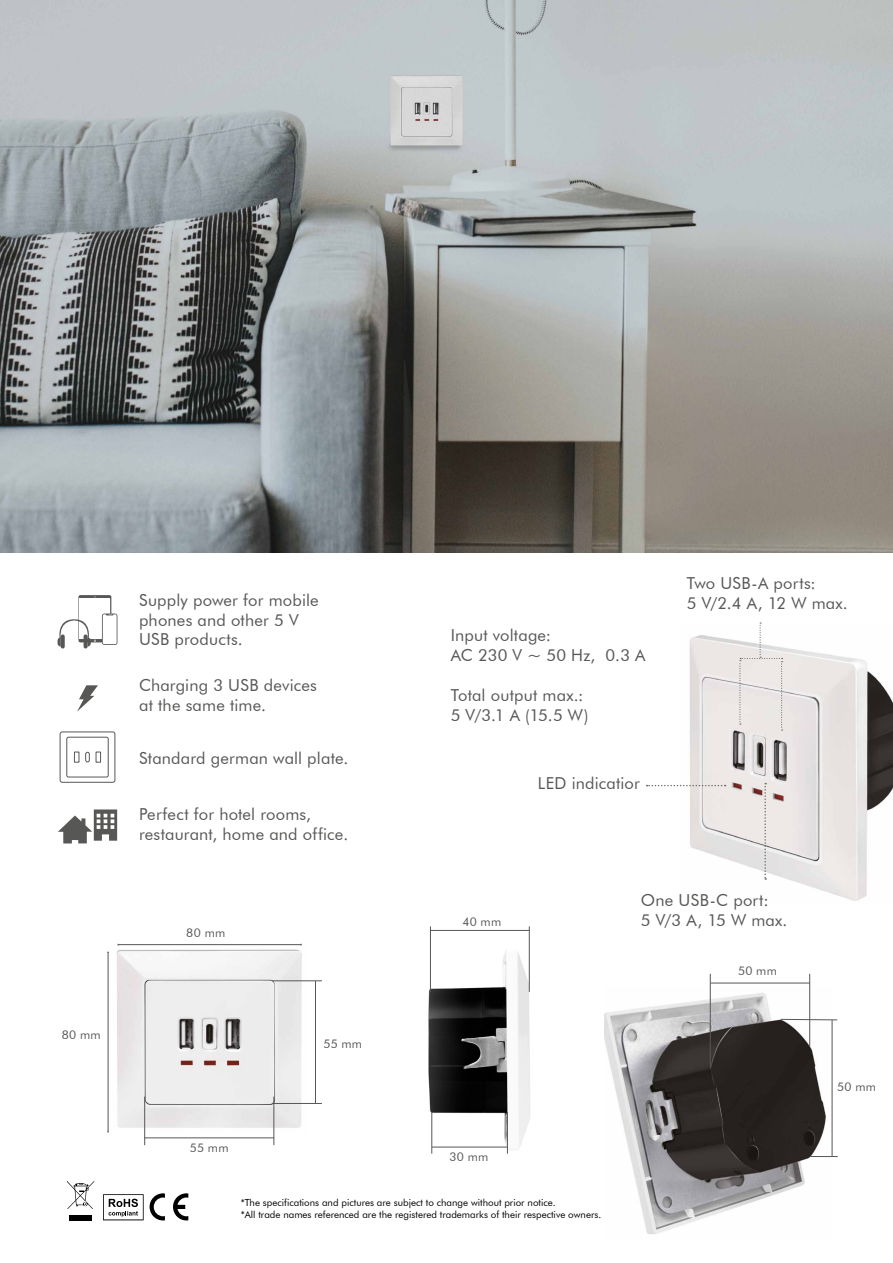
<style>
.page{position:relative;width:893px;height:1263px;background:#fff}
.page>*{position:absolute;margin:0;border:0;box-sizing:border-box;transform-origin:0 0}
.t1{font:16.5px/19.8px "Futura BT";letter-spacing:.01em;color:#575756}
.t2{font:12px "Futura BT";letter-spacing:.02em;color:#575756}
.t3{font:9.75px/11.7px "Futura BT";color:#000}
</style>
<div class="page">
<svg style="left:103px;top:1194px;width:41px;height:26px"></svg>
<svg style="left:67px;top:1181px;width:27px;height:28px"></svg>
<div style="left:69px;top:1215px;width:23px;height:5px;background:#000"></div>
<svg style="left:150px;top:1193px;width:15px;height:27px"></svg>
<svg style="left:173px;top:1193px;width:15px;height:27px"></svg>
<img style="left:605px;top:986px;width:227px;height:248px">
<img style="left:0;top:0;width:893px;height:553px">
<img style="left:680px;top:635px;width:213px;height:266px">
<svg style="left:739px;top:622px;width:44px;height:109px"></svg>
<svg style="left:764px;top:783px;width:2px;height:97px"></svg>
<svg style="left:647px;top:785px;width:79px;height:1px"></svg>
<svg style="left:57px;top:595px;width:60px;height:51px"></svg>
<svg style="left:77px;top:685px;width:21px;height:27px"></svg>
<svg style="left:58px;top:809px;width:59px;height:34px"></svg>
<svg style="left:59px;top:731px;width:57px;height:52px"></svg>
<img style="left:107px;top:945px;width:201px;height:187px">
<hr style="left:118px;top:944px;width:183px;height:1px;background:#575756">
<hr style="left:108px;top:952px;width:1px;height:180px;background:#575756">
<hr style="left:272px;top:980px;width:50px;height:1px;background:#575756">
<hr style="left:272px;top:1103px;width:50px;height:1px;background:#575756">
<hr style="left:315px;top:981px;width:1px;height:122px;background:#575756">
<hr style="left:144px;top:1096px;width:1px;height:49px;background:#575756">
<hr style="left:274px;top:1096px;width:1px;height:49px;background:#575756">
<hr style="left:144px;top:1137px;width:130px;height:1px;background:#575756">
<img style="left:428px;top:942px;width:102px;height:210px">
<hr style="left:430px;top:926px;width:1px;height:66px;background:#575756">
<hr style="left:529px;top:926px;width:1px;height:66px;background:#575756">
<hr style="left:430px;top:930px;width:99px;height:1px;background:#575756">
<hr style="left:432px;top:1112px;width:1px;height:42px;background:#575756">
<hr style="left:507px;top:1112px;width:1px;height:42px;background:#575756">
<hr style="left:432px;top:1147px;width:75px;height:1px;background:#575756">
<hr style="left:809px;top:974px;width:1px;height:72px;background:#575756">
<hr style="left:710px;top:974px;width:1px;height:93px;background:#575756">
<hr style="left:710px;top:983px;width:100px;height:1px;background:#575756">
<svg style="left:780px;top:1019px;width:57px;height:1px"></svg>
<svg style="left:810px;top:1156px;width:28px;height:1px"></svg>
<hr style="left:832px;top:1020px;width:1px;height:136px;background:#575756">
<p class="t2" style="left:62px;top:1028px;width:41px">80 mm</p>
<p class="t1" style="left:139px;top:590px;width:181px">Supply power for mobile phones and other 5 V<br>USB products.</p>
<p class="t1" style="left:139px;top:675px;width:179px">Charging 3 USB devices at the same time.</p>
<p class="t1" style="left:139px;top:748px;width:211px">Standard german wall plate.</p>
<p class="t1" style="left:139px;top:804px;width:211px">Perfect for hotel rooms, restaurant, home and office.</p>
<p class="t2" style="left:186px;top:925px;width:41px">80 mm</p>
<p class="t2" style="left:190px;top:1141px;width:40px">55 mm</p>
<p class="t2" style="left:323px;top:1036px;width:40px">55 mm</p>
<p class="t1" style="left:451px;top:625px;width:196px">Input voltage:<br>AC 230 V ~ 50 Hz, 0.3 A</p>
<p class="t1" style="left:451px;top:685px;width:139px">Total output max.:<br>5 V/3.1 A (15.5 W)</p>
<p class="t1" style="left:538px;top:773px;width:103px">LED indicatior</p>
<p class="t1" style="left:687px;top:573px;width:163px">Two USB-A ports:<br>5 V/2.4 A, 12 W max.</p>
<p class="t2" style="left:462px;top:914px;width:40px">40 mm</p>
<p class="t2" style="left:449px;top:1149px;width:40px">30 mm</p>
<p class="t1" style="left:641px;top:890px;width:148px">One USB-C port:<br>5 V/3 A, 15 W max.</p>
<p class="t2" style="left:738px;top:963px;width:40px">50 mm</p>
<p class="t2" style="left:837px;top:1080px;width:40px">50 mm</p>
<p class="t3" style="left:241px;top:1196px;width:362px">*The specifications and pictures are subject to change without prior notice.<br>*All trade names referenced are the registered trademarks of their respective owners.</p>
</div>
